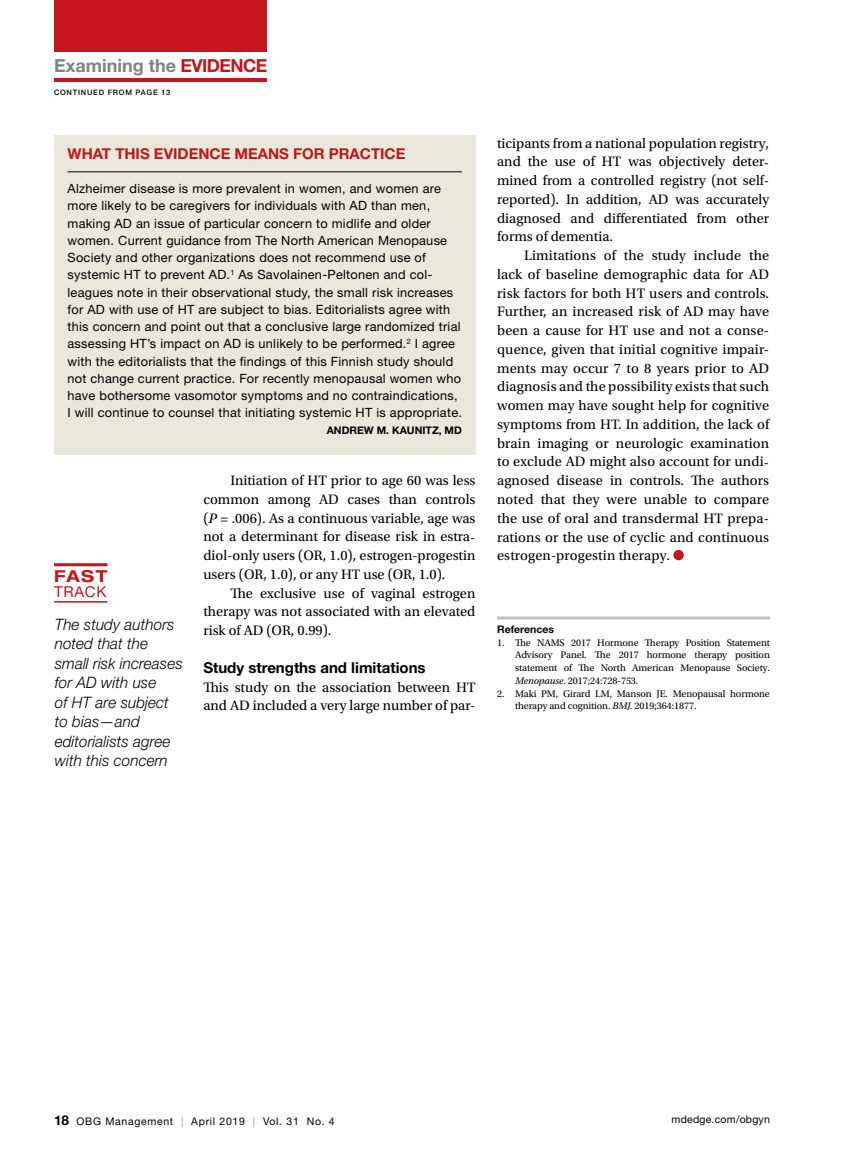
<style>
.page{position:relative;width:851px;height:1161px;background:#fff}
.page>*{position:absolute;margin:0;border:0;box-sizing:border-box;transform-origin:0 0}
.t1{font:700 18px "Helvetica Neue LT Std";color:#808285}
.t2{font:700 expanded 16.5px "Helvetica Neue LT Std";color:#c4161c}
.t3{font:italic 300 15.75px/19.5px "Helvetica Neue LT Std";letter-spacing:.005em;color:#000}
.t4{font:700 15px "Helvetica Neue LT Std";color:#c4161c}
.t5{font:700 15px "Helvetica Neue LT Std";color:#000}
.t6{font:15px "Helvetica Neue LT Std";letter-spacing:.05em;color:#c4161c}
.t7{font:14.4px/18.8px "Utopia Std";color:#000;text-align:justify}
.t8{font:12.75px/17.2px "Helvetica Neue LT Std";letter-spacing:.02em;color:#000}
.t9{font:10.5px "Helvetica Neue LT Std";letter-spacing:.065em;color:#000}
.t10{font:700 10.5px "Helvetica Neue LT Std";color:#000}
.t11{font:10.5px "Helvetica Neue LT Std";letter-spacing:.02em;color:#000}
.t12{font:10.2px/12.8px "Utopia Std";letter-spacing:-.01em;color:#000;text-align:justify}
.t13{font:500 7.5px "Helvetica Neue LT Std";letter-spacing:.1em;color:#000}
.s1{color:#c4161c}
.s2{font-style:italic}
.s3{font-weight:700;font-size:13.5px}
.s4{color:#939598}
</style>
<div class="page">
<div style="left:54px;top:0;width:213px;height:52px;background:#c4161c"></div>
<hr style="left:54px;top:79px;width:213px;height:3px;background:#c4161c">
<hr style="left:54px;top:601px;width:53px;height:2px;background:#c4161c">
<hr style="left:54px;top:563px;width:53px;height:3px;background:#c4161c">
<svg style="left:673px;top:550px;width:10px;height:10px"></svg>
<div style="left:54px;top:135px;width:421px;height:319px;background:#eae8da"></div>
<hr style="left:68px;top:172px;width:394px;height:1px;background:#000">
<hr style="left:497px;top:616px;width:273px;height:3px;background:#bcbec0">
<p class="t1" style="left:54px;top:55px;width:215px">Examining the <span class="s1">EVIDENCE</span></p>
<p class="t13" style="left:54px;top:88px;width:118px">CONTINUED FROM PAGE 13</p>
<p class="t4" style="left:68px;top:145px;width:339px">WHAT THIS EVIDENCE MEANS FOR PRACTICE</p>
<p class="t8" style="left:67px;top:180px;width:396px">Alzheimer disease is more prevalent in women, and women are more likely to be caregivers for individuals with AD than men, making AD an issue of particular concern to midlife and older women. Current guidance from The North American Menopause Society and other organizations does not recommend use of systemic HT to prevent AD.<sup>1</sup> As Savolainen-Peltonen and col&shy;leagues note in their observational study, the small risk increases for AD with use of HT are subject to bias. Editorialists agree with this concern and point out that a conclusive large randomized trial assessing HT’s impact on AD is unlikely to be performed.<sup>2</sup> I agree with the editorialists that the findings of this Finnish study should not change current practice. For recently menopausal women who have bothersome vasomotor symptoms and no contraindications, I will continue to counsel that initiating systemic HT is appropriate.</p>
<p class="t10" style="left:327px;top:424px;width:137px">ANDREW M. KAUNITZ, MD</p>
<p class="t2" style="left:54px;top:566px;width:55px">FAST</p>
<p class="t6" style="left:54px;top:583px;width:54px">TRACK</p>
<p class="t3" style="left:55px;top:614px;width:129px">The study authors noted that the small risk increases for AD with use<br>of HT are subject to bias—and editorialists agree with this concern</p>
<p class="t7" style="left:203px;top:471px;width:273px;text-indent:27px">Initiation of HT prior to age 60 was less common among AD cases than controls (<span class="s2">P</span> = .006). As a continuous variable, age was not a determinant for disease risk in estra&shy;diol-only users (OR, 1.0), estrogen-progestin users (OR, 1.0), or any HT use (OR, 1.0).</p>
<p class="t7" style="left:203px;top:584px;width:273px;text-indent:27px">The exclusive use of vaginal estrogen therapy was not associated with an elevated risk of AD (OR, 0.99).</p>
<p class="t5" style="left:203px;top:658px;width:224px">Study strengths and limitations</p>
<p class="t7" style="left:203px;top:678px;width:273px">This study on the association between HT and AD included a very large number of par-</p>
<p class="t7" style="left:497px;top:134px;width:273px">ticipants from a national population registry, and the use of HT was objectively deter&shy;mined from a controlled registry (not self&shy;reported). In addition, AD was accurately diagnosed and differentiated from other forms of dementia.</p>
<p class="t7" style="left:497px;top:246px;width:273px;text-indent:27px">Limitations of the study include the lack of baseline demographic data for AD risk factors for both HT users and controls.<br>Further, an increased risk of AD may have been a cause for HT use and not a conse&shy;quence, given that initial cognitive impair&shy;ments may occur 7 to 8 years prior to AD diagnosis and the possibility exists that such women may have sought help for cognitive symptoms from HT. In addition, the lack of brain imaging or neurologic examination to exclude AD might also account for undi&shy;agnosed disease in controls. The authors noted that they were unable to compare the use of oral and transdermal HT prepa&shy;rations or the use of cyclic and continuous estrogen-progestin therapy.</p>
<p class="t10" style="left:497px;top:623px;width:58px">References</p>
<p class="t12" style="left:515px;top:636px;width:256px;text-indent:-18px">1. The NAMS 2017 Hormone Therapy Position Statement Advisory Panel. The 2017 hormone therapy position statement of The North American Menopause Society.<br><span class="s2">Menopause</span>. 2017;24:728-753.</p>
<p class="t12" style="left:515px;top:687px;width:256px;text-indent:-18px">2. Maki PM, Girard LM, Manson JE. Menopausal hormone therapy and cognition. <span class="s2">BMJ.</span> 2019;364:1877.</p>
<p class="t9" style="left:54px;top:1115px;width:282px"><span class="s3">18</span> OBG Management <span class="s4">|</span> April 2019 <span class="s4">|</span> Vol. 31 No. 4</p>
<p class="t11" style="left:671px;top:1114px;width:100px">mdedge.com/obgyn</p>
</div>
